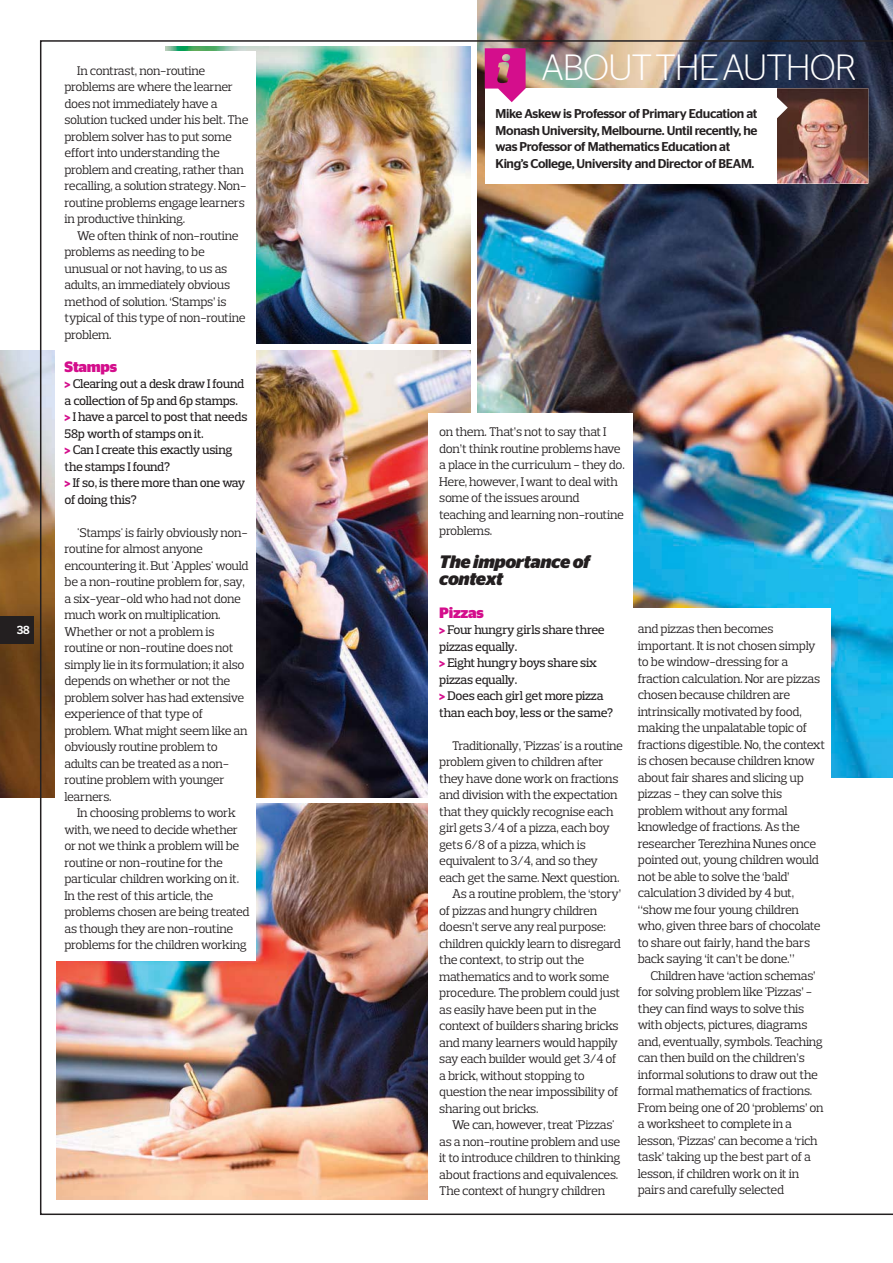
<style>
.page{position:relative;width:893px;height:1263px;background:#fff}
.page>*{position:absolute;margin:0;border:0;box-sizing:border-box;transform-origin:0 0}
.t1{font:300 36.45px "Stag Sans";letter-spacing:-.025em;color:#fff}
.t2{font:italic 700 18px/16.5px "Stag Sans";letter-spacing:-.02em;color:#231f20}
.t3{font:700 15px "Stag Sans";letter-spacing:-.02em;color:#d40e8c}
.t4{font:12.75px/16.5px "Prelo Slab";letter-spacing:-.03em;color:#231f20}
.t5{font:500 12.75px/16.5px "Prelo Slab";letter-spacing:-.02em;color:#231f20}
.t6{font:500 12.75px/16.5px "Stag Sans";letter-spacing:-.025em;color:#231f20}
.t7{font:700 12px "Prelo Slab";color:#fff}
.s1{font-weight:900;color:#d40e8c}
</style>
<div class="page">
<img style="left:478px;top:0;width:415px;height:40px">
<img style="left:0;top:351px;width:40px;height:447px">
<img style="left:40px;top:40px;width:853px;height:1175px">
<div style="left:429px;top:413px;width:204px;height:532px;background:#fff"></div>
<div style="left:485px;top:88px;width:382px;height:96px;background:#fff"></div>
<svg style="left:485px;top:48px;width:41px;height:54px"></svg>
<img style="left:777px;top:88px;width:91px;height:96px">
<div style="left:0;top:617px;width:34px;height:27px;background:#231f20"></div>
<p class="t7" style="left:17px;top:626px;width:14px">38</p>
<p class="t4" style="left:65px;top:63px;width:185px;text-indent:13px">In contrast, non-routine problems are where the learner does not immediately have a solution tucked under his belt. The problem solver has to put some effort into understanding the problem and creating, rather than recalling, a solution strategy. Non&shy;routine problems engage learners in productive thinking.</p>
<p class="t4" style="left:65px;top:228px;width:182px;text-indent:13px">We often think of non-routine problems as needing to be unusual or not having, to us as adults, an immediately obvious method of solution. ‘Stamps’ is typical of this type of non-routine problem.</p>
<p class="t3" style="left:65px;top:361px;width:54px">Stamps</p>
<p class="t5" style="left:65px;top:376px;width:184px"><span class="s1">&gt;</span> Clearing out a desk draw I found a collection of 5p and 6p stamps.<br><span class="s1">&gt;</span> I have a parcel to post that needs<br>58p worth of stamps on it.<br><span class="s1">&gt;</span> Can I create this exactly using the stamps I found?<br><span class="s1">&gt;</span> If so, is there more than one way of doing this?</p>
<p class="t4" style="left:65px;top:525px;width:186px;text-indent:13px">'Stamps' is fairly obviously non&shy;routine for almost anyone encountering it. But 'Apples' would be a non-routine problem for, say, a six-year-old who had not done much work on multiplication.<br>Whether or not a problem is routine or non-routine does not simply lie in its formulation; it also depends on whether or not the problem solver has had extensive experience of that type of problem. What might seem like an obviously routine problem to adults can be treated as a non&shy;routine problem with younger learners.</p>
<p class="t4" style="left:65px;top:805px;width:187px;text-indent:13px">In choosing problems to work with, we need to decide whether or not we think a problem will be routine or non-routine for the particular children working on it.<br>In the rest of this article, the problems chosen are being treated as though they are non-routine problems for the children working</p>
<h1 class="t1" style="left:541px;top:54px;width:317px">ABOUT THE AUTHOR</h1>
<p class="t6" style="left:496px;top:107px;width:263px">Mike Askew is Professor of Primary Education at Monash University, Melbourne. Until recently, he was Professor of Mathematics Education at King’s College, University and Director of BEAM.</p>
<p class="t4" style="left:439px;top:425px;width:187px">on them. That’s not to say that I don’t think routine problems have a place in the curriculum - they do.<br>Here, however, I want to deal with some of the issues around teaching and learning non-routine problems.</p>
<h2 class="t2" style="left:439px;top:555px;width:152px">The importance of context</h2>
<p class="t3" style="left:439px;top:607px;width:46px">Pizzas</p>
<p class="t5" style="left:439px;top:623px;width:176px"><span class="s1">&gt;</span> Four hungry girls share three pizzas equally.<br><span class="s1">&gt;</span> Eight hungry boys share six pizzas equally.<br><span class="s1">&gt;</span> Does each girl get more pizza than each boy, less or the same?</p>
<p class="t4" style="left:452px;top:738px;width:173px">Traditionally, 'Pizzas' is a routine</p>
<p class="t4" style="left:439px;top:755px;width:166px">problem given to children after</p>
<p class="t4" style="left:439px;top:771px;width:181px">they have done work on fractions</p>
<p class="t4" style="left:439px;top:788px;width:180px">and division with the expectation</p>
<p class="t4" style="left:439px;top:804px;width:176px">that they quickly recognise each</p>
<p class="t4" style="left:439px;top:821px;width:172px">girl gets 3/4 of a pizza, each boy</p>
<p class="t4" style="left:439px;top:837px;width:148px">gets 6/8 of a pizza, which is</p>
<p class="t4" style="left:439px;top:854px;width:160px">equivalent to 3/4, and so they</p>
<p class="t4" style="left:439px;top:870px;width:182px">each get the same. Next question.</p>
<p class="t4" style="left:452px;top:887px;width:171px">As a routine problem, the ‘story’</p>
<p class="t4" style="left:439px;top:903px;width:159px">of pizzas and hungry children</p>
<p class="t4" style="left:439px;top:920px;width:168px">doesn’t serve any real purpose:</p>
<p class="t4" style="left:439px;top:936px;width:183px">children quickly learn to disregard</p>
<p class="t4" style="left:439px;top:953px;width:146px">the context, to strip out the</p>
<p class="t4" style="left:439px;top:969px;width:171px">mathematics and to work some</p>
<p class="t4" style="left:439px;top:986px;width:183px">procedure. The problem could just</p>
<p class="t4" style="left:439px;top:1002px;width:159px">as easily have been put in the</p>
<p class="t4" style="left:439px;top:1019px;width:181px">context of builders sharing bricks</p>
<p class="t4" style="left:439px;top:1035px;width:180px">and many learners would happily</p>
<p class="t4" style="left:439px;top:1052px;width:179px">say each builder would get 3/4 of</p>
<p class="t4" style="left:439px;top:1068px;width:147px">a brick, without stopping to</p>
<p class="t4" style="left:439px;top:1085px;width:181px">question the near impossibility of</p>
<p class="t4" style="left:439px;top:1101px;width:101px">sharing out bricks.</p>
<p class="t4" style="left:452px;top:1118px;width:164px">We can, however, treat 'Pizzas'</p>
<p class="t4" style="left:439px;top:1134px;width:182px">as a non-routine problem and use</p>
<p class="t4" style="left:439px;top:1151px;width:183px">it to introduce children to thinking</p>
<p class="t4" style="left:439px;top:1167px;width:181px">about fractions and equivalences.</p>
<p class="t4" style="left:439px;top:1184px;width:167px">The context of hungry children</p>
<p class="t4" style="left:638px;top:622px;width:189px">and pizzas then becomes important. It is not chosen simply to be window-dressing for a fraction calculation. Nor are pizzas chosen because children are intrinsically motivated by food, making the unpalatable topic of fractions digestible. No, the context is chosen because children know about fair shares and slicing up pizzas - they can solve this problem without any formal knowledge of fractions. As the researcher Terezhina Nunes once pointed out, young children would not be able to solve the ‘bald’ calculation 3 divided by 4 but, “show me four young children who, given three bars of chocolate to share out fairly, hand the bars back saying ‘it can’t be done.”</p>
<p class="t4" style="left:638px;top:968px;width:187px;text-indent:13px">Children have ‘action schemas’ for solving problem like 'Pizzas’ - they can find ways to solve this with objects, pictures, diagrams and, eventually, symbols. Teaching can then build on the children’s informal solutions to draw out the formal mathematics of fractions.<br>From being one of 20 ‘problems’ on a worksheet to complete in a lesson, ‘Pizzas’ can become a ‘rich task’ taking up the best part of a lesson, if children work on it in pairs and carefully selected</p>
</div>
